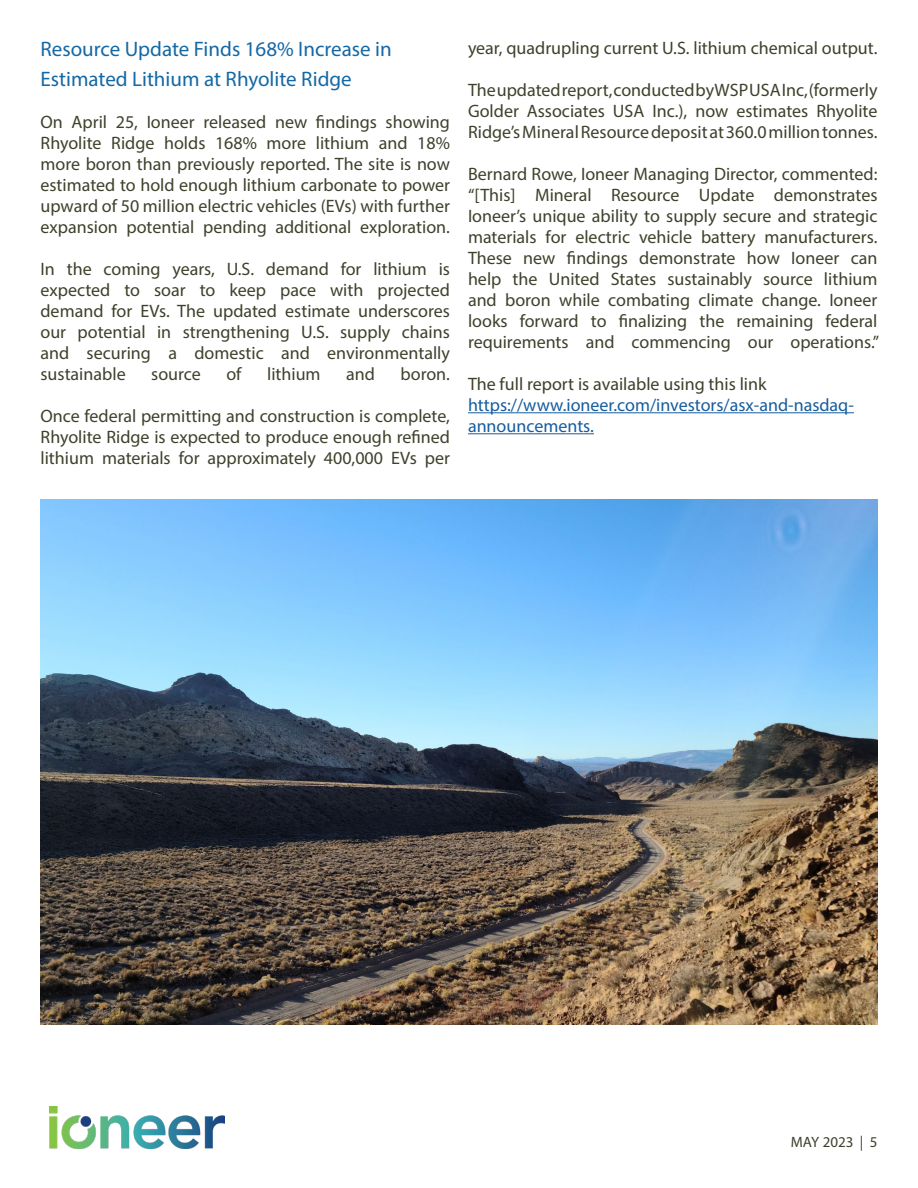
<style>
.page{position:relative;width:918px;height:1188px;background:#fff}
.page>*{position:absolute;margin:0;border:0;box-sizing:border-box;transform-origin:0 0}
.t1{font:21px/30px "Myriad Pro";color:#1468a5}
.t2{font:18px/21px "Myriad Pro";color:#3e412b;text-align:justify}
.t3{font:18px/21px "Myriad Pro";color:#175d9e}
.t4{font:15px "Myriad Pro";color:#3e412b}
.s1{color:#3e412b}
</style>
<div class="page">
<img style="left:50px;top:1107px;width:175px;height:42px">
<hr style="left:468px;top:412px;width:386px;height:1px;background:#175d9e">
<hr style="left:468px;top:433px;width:126px;height:1px;background:#175d9e">
<img style="left:40px;top:500px;width:838px;height:524px">
<p class="t1" style="left:40px;top:34px;width:353px">Resource Update Finds 168% Increase in<br>Estimated Lithium at Rhyolite Ridge</p>
<p class="t2" style="left:40px;top:111px;width:411px">On April 25, Ioneer released new findings showing Rhyolite Ridge holds 168% more lithium and 18% more boron than previously reported. The site is now estimated to hold enough lithium carbonate to power upward of 50 million electric vehicles (EVs) with further expansion potential pending additional exploration.</p>
<p class="t2" style="left:40px;top:258px;width:411px">In the coming years, U.S. demand for lithium is expected to soar to keep pace with projected demand for EVs. The updated estimate underscores our potential in strengthening U.S. supply chains and securing a domestic and environmentally sustainable</p>
<p class="t2" style="left:151px;top:363px;width:51px">source</p>
<p class="t2" style="left:226px;top:363px;width:17px">of</p>
<p class="t2" style="left:267px;top:363px;width:55px">lithium</p>
<p class="t2" style="left:346px;top:363px;width:30px">and</p>
<p class="t2" style="left:401px;top:363px;width:51px">boron.</p>
<p class="t2" style="left:40px;top:405px;width:411px">Once federal permitting and construction is complete, Rhyolite Ridge is expected to produce enough refined lithium materials for approximately 400,000 EVs per</p>
<p class="t2" style="left:468px;top:37px;width:411px">year, quadrupling current U.S. lithium chemical output.</p>
<p class="t2" style="left:468px;top:79px;width:411px">The updated report, conducted by WSP USA Inc, (formerly Golder Associates USA Inc.), now estimates Rhyolite Ridge’s Mineral Resource deposit at 360.0 million tonnes.</p>
<p class="t2" style="left:468px;top:163px;width:411px">Bernard Rowe, Ioneer Managing Director, commented:</p>
<p class="t2" style="left:468px;top:184px;width:413px">“[This] Mineral Resource Update demonstrates Ioneer’s unique ability to supply secure and strategic materials for electric vehicle battery manufacturers.<br>These new findings demonstrate how Ioneer can help the United States sustainably source lithium and boron while combating climate change. Ioneer looks forward to finalizing the remaining federal requirements and commencing our operations.”</p>
<p class="t3" style="left:468px;top:373px;width:387px"><span class="s1">The full report is available using this link </span>https://www.ioneer.com/investors/asx-and-nasdaq&shy;announcements.</p>
<p class="t4" style="left:791px;top:1133px;width:88px">MAY 2023 | 5</p>
</div>
